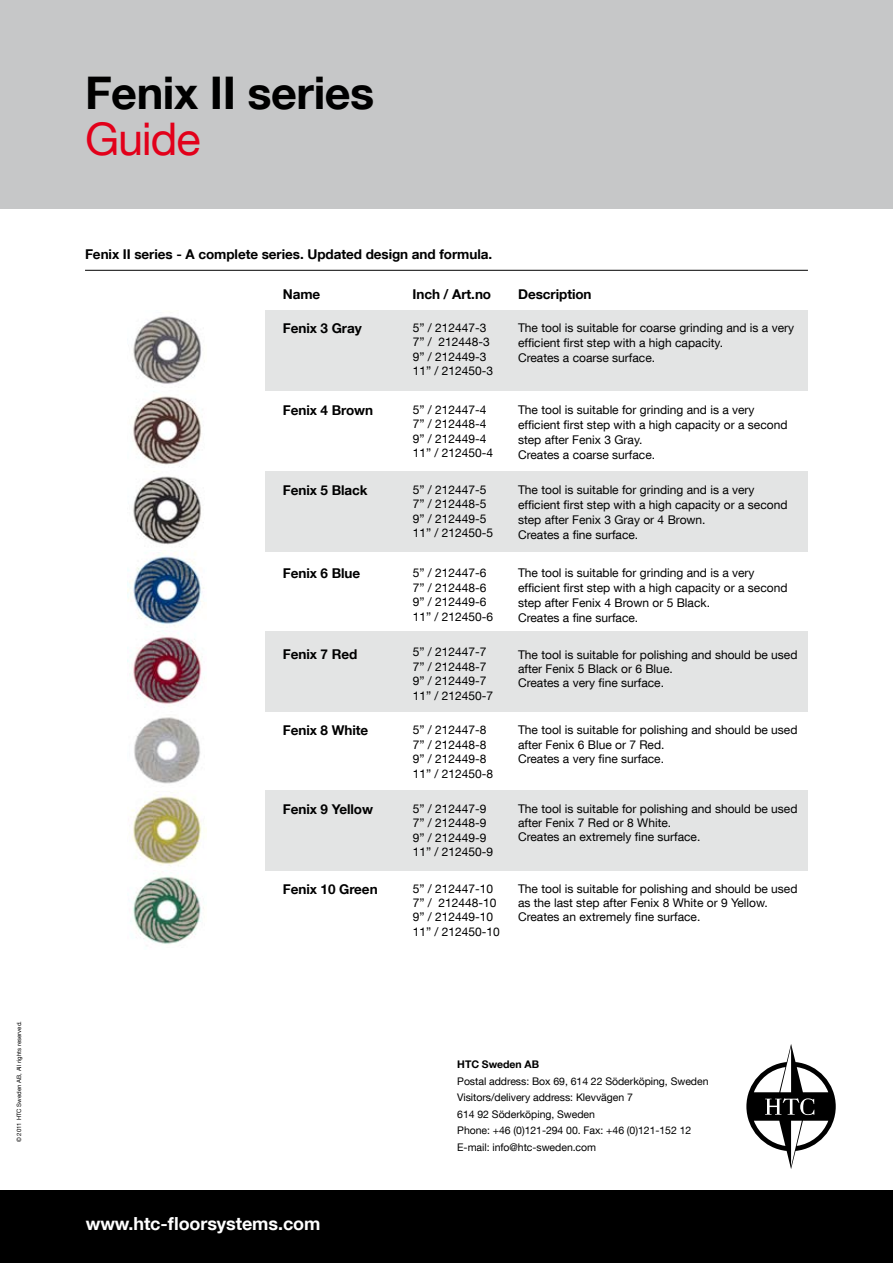
<style>
.page{position:relative;width:893px;height:1263px;background:#fff}
.page>*{position:absolute;margin:0;border:0;box-sizing:border-box;transform-origin:0 0}
.t1{font:700 45px "Helvetica Neue LT Com";letter-spacing:-.01em;color:#000}
.t2{font:45px "Helvetica Neue LT Com";letter-spacing:-.025em;color:#e2001a}
.t3{font:700 18px "Helvetica Neue LT Com";letter-spacing:-.005em;color:#fff}
.t4{font:700 13.5px "Helvetica Neue LT Com";letter-spacing:-.005em;color:#000}
.t5{font:12px/14.4px "Helvetica Neue LT Com";color:#000}
.t6{font:10.5px/16.5px "Helvetica Neue LT Com";letter-spacing:-.005em;color:#000}
.t7{font:700 10.5px "Helvetica Neue LT Com";letter-spacing:-.005em;color:#000}
.t8{font:6px "Helvetica Neue LT Com";letter-spacing:.005em;color:#000}
</style>
<div class="page">
<div style="left:0;top:0;width:893px;height:208px;background:#c6c7c8"></div>
<div style="left:0;top:1191px;width:893px;height:72px;background:#000"></div>
<svg style="left:746px;top:1044px;width:90px;height:125px"></svg>
<div style="left:265px;top:310px;width:543px;height:80px;background:#e3e4e4"></div>
<div style="left:265px;top:471px;width:543px;height:80px;background:#e3e4e4"></div>
<div style="left:265px;top:632px;width:543px;height:80px;background:#e3e4e4"></div>
<div style="left:265px;top:790px;width:543px;height:80px;background:#e3e4e4"></div>
<hr style="left:85px;top:270px;width:723px;height:1px;background:#000">
<img style="left:128px;top:316px;width:77px;height:628px">
<p class="t8" style="left:15px;top:1142px;width:122px;rotate:-90deg">© 2011 HTC Sweden AB, All rights reserved.</p>
<h1 class="t1" style="left:85px;top:64px;width:291px">Fenix II series</h1>
<h1 class="t2" style="left:85px;top:111px;width:117px">Guide</h1>
<p class="t4" style="left:85px;top:245px;width:409px">Fenix II series - A complete series. Updated design and formula.</p>
<p class="t4" style="left:283px;top:286px;width:39px">Name</p>
<p class="t4" style="left:412px;top:286px;width:80px">Inch / Art.no</p>
<p class="t4" style="left:518px;top:286px;width:75px">Description</p>
<p class="t4" style="left:283px;top:320px;width:81px">Fenix 3 Gray</p>
<p class="t5" style="left:413px;top:320px;width:82px">5” / 212447-3<br>7” / 212448-3<br>9” / 212449-3<br>11” / 212450-3</p>
<p class="t5" style="left:518px;top:320px;width:278px;line-height:15px">The tool is suitable for coarse grinding and is a very efficient first step with a high capacity.<br>Creates a coarse surface.</p>
<p class="t4" style="left:283px;top:402px;width:92px">Fenix 4 Brown</p>
<p class="t5" style="left:413px;top:402px;width:82px">5” / 212447-4<br>7” / 212448-4<br>9” / 212449-4<br>11” / 212450-4</p>
<p class="t5" style="left:518px;top:402px;width:271px;line-height:15px">The tool is suitable for grinding and is a very efficient first step with a high capacity or a second step after Fenix 3 Gray.<br>Creates a coarse surface.</p>
<p class="t4" style="left:283px;top:481px;width:86px">Fenix 5 Black</p>
<p class="t5" style="left:413px;top:482px;width:82px">5” / 212447-5<br>7” / 212448-5<br>9” / 212449-5<br>11” / 212450-5</p>
<p class="t5" style="left:518px;top:482px;width:271px;line-height:15px">The tool is suitable for grinding and is a very efficient first step with a high capacity or a second step after Fenix 3 Gray or 4 Brown.<br>Creates a fine surface.</p>
<p class="t4" style="left:283px;top:565px;width:79px">Fenix 6 Blue</p>
<p class="t5" style="left:413px;top:566px;width:82px">5” / 212447-6<br>7” / 212448-6<br>9” / 212449-6<br>11” / 212450-6</p>
<p class="t5" style="left:518px;top:565px;width:271px;line-height:15px">The tool is suitable for grinding and is a very efficient first step with a high capacity or a second step after Fenix 4 Brown or 5 Black.<br>Creates a fine surface.</p>
<p class="t4" style="left:283px;top:646px;width:76px">Fenix 7 Red</p>
<p class="t5" style="left:413px;top:645px;width:82px">5” / 212447-7<br>7” / 212448-7<br>9” / 212449-7<br>11” / 212450-7</p>
<p class="t5" style="left:518px;top:647px;width:281px">The tool is suitable for polishing and should be used after Fenix 5 Black or 6 Blue.<br>Creates a very fine surface.</p>
<p class="t4" style="left:283px;top:722px;width:87px">Fenix 8 White</p>
<p class="t5" style="left:413px;top:722px;width:82px">5” / 212447-8<br>7” / 212448-8<br>9” / 212449-8<br>11” / 212450-8</p>
<p class="t5" style="left:518px;top:722px;width:281px">The tool is suitable for polishing and should be used after Fenix 6 Blue or 7 Red.<br>Creates a very fine surface.</p>
<p class="t4" style="left:283px;top:800px;width:92px">Fenix 9 Yellow</p>
<p class="t5" style="left:413px;top:801px;width:82px">5” / 212447-9<br>7” / 212448-9<br>9” / 212449-9<br>11” / 212450-9</p>
<p class="t5" style="left:518px;top:801px;width:281px">The tool is suitable for polishing and should be used after Fenix 7 Red or 8 White.<br>Creates an extremely fine surface.</p>
<p class="t4" style="left:283px;top:880px;width:96px">Fenix 10 Green</p>
<p class="t5" style="left:413px;top:881px;width:89px">5” / 212447-10<br>7” / 212448-10<br>9” / 212449-10<br>11” / 212450-10</p>
<p class="t5" style="left:518px;top:881px;width:281px">The tool is suitable for polishing and should be used as the last step after Fenix 8 White or 9 Yellow.<br>Creates an extremely fine surface.</p>
<h2 class="t3" style="left:86px;top:1212px;width:236px">www.htc-floorsystems.com</h2>
<p class="t7" style="left:457px;top:1058px;width:83px">HTC Sweden AB</p>
<p class="t6" style="left:457px;top:1073px;width:253px">Postal address: Box 69, 614 22 Söderköping, Sweden Visitors/delivery address: Klevvägen 7<br>614 92 Söderköping, Sweden<br>Phone: +46 (0)121-294 00. Fax: +46 (0)121-152 12<br>E-mail: info@htc-sweden.com</p>
</div>
